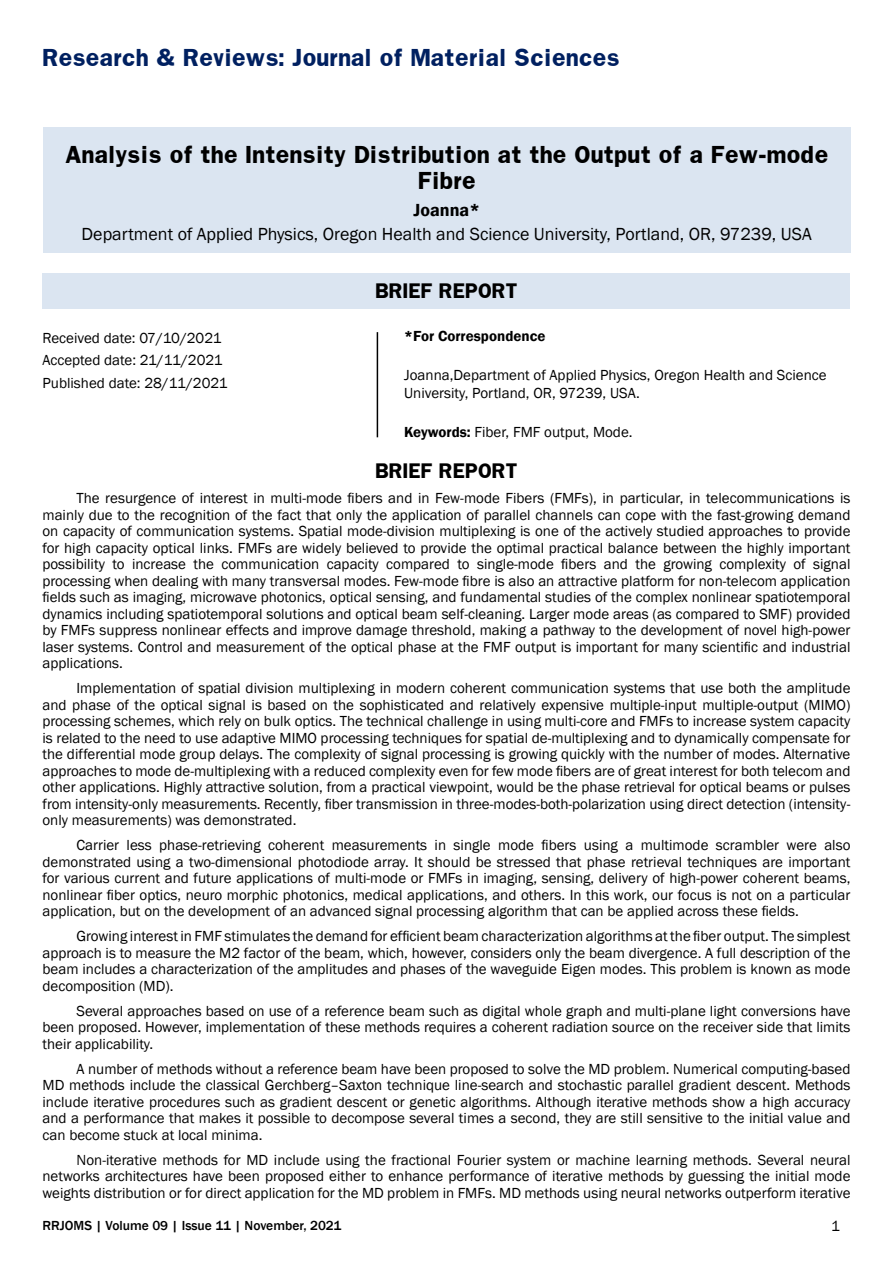
<style>
.page{position:relative;width:893px;height:1263px;background:#fff}
.page>*{position:absolute;margin:0;border:0;box-sizing:border-box;transform-origin:0 0}
.t1{font:700 21px/25.5px "Franklin";color:#000;text-align:center}
.t2{font:700 21px "Franklin";color:#002060}
.t3{font:18px "Franklin Gothic";color:#000}
.t4{font:700 18px "Franklin";color:#000}
.t5{font:600 18px "Franklin Gothic";color:#000}
.t6{font:15px/16.5px "Franklin Gothic";color:#000;text-align:justify}
.t7{font:600 15px "Franklin Gothic";color:#000}
.t8{font:500 13.5px "Franklin Gothic";color:#000}
.s1{font-weight:600}
</style>
<div class="page">
<div style="left:43px;top:128px;width:808px;height:125px;background:#dbe5f1"></div>
<div style="left:43px;top:274px;width:807px;height:35px;background:#dbe5f1"></div>
<hr style="left:377px;top:332px;width:1px;height:105px;background:#000">
<h1 class="t2" style="left:43px;top:43px;width:579px">Research &amp; Reviews: Journal of Material Sciences</h1>
<h1 class="t1" style="left:65px;top:142px;width:765px">Analysis of the Intensity Distribution at the Output of a Few-mode<br>Fibre</h1>
<p class="t5" style="left:414px;top:199px;width:68px">Joanna*</p>
<p class="t3" style="left:82px;top:223px;width:732px">Department of Applied Physics, Oregon Health and Science University, Portland, OR, 97239, USA</p>
<p class="t4" style="left:375px;top:278px;width:144px">BRIEF REPORT</p>
<p class="t6" style="left:43px;top:327px;width:187px;line-height:22.5px;text-align:left">Received date: 07/10/2021<br>Accepted date: 21/11/2021<br>Published date: 28/11/2021</p>
<p class="t7" style="left:404px;top:327px;width:143px">*For Correspondence</p>
<p class="t6" style="left:404px;top:366px;width:424px;line-height:18px">Joanna,Department of Applied Physics, Oregon Health and Science<br>University, Portland, OR, 97239, USA.</p>
<p class="t6" style="left:404px;top:424px;width:230px"><span class="s1">Keywords:</span> Fiber, FMF output, Mode.</p>
<p class="t4" style="left:375px;top:459px;width:144px">BRIEF REPORT</p>
<p class="t6" style="left:43px;top:490px;width:809px;text-indent:34px">The resurgence of interest in multi-mode fibers and in Few-mode Fibers (FMFs), in particular, in telecommunications is mainly due to the recognition of the fact that only the application of parallel channels can cope with the fast-growing demand on capacity of communication systems. Spatial mode-division multiplexing is one of the actively studied approaches to provide for high capacity optical links. FMFs are widely believed to provide the optimal practical balance between the highly important possibility to increase the communication capacity compared to single-mode fibers and the growing complexity of signal processing when dealing with many transversal modes. Few-mode fibre is also an attractive platform for non-telecom application fields such as imaging, microwave photonics, optical sensing, and fundamental studies of the complex nonlinear spatiotemporal dynamics including spatiotemporal solutions and optical beam self-cleaning. Larger mode areas (as compared to SMF) provided by FMFs suppress nonlinear effects and improve damage threshold, making a pathway to the development of novel high-power laser systems. Control and measurement of the optical phase at the FMF output is important for many scientific and industrial applications.</p>
<p class="t6" style="left:43px;top:680px;width:809px;text-indent:34px">Implementation of spatial division multiplexing in modern coherent communication systems that use both the amplitude and phase of the optical signal is based on the sophisticated and relatively expensive multiple-input multiple-output (MIMO) processing schemes, which rely on bulk optics. The technical challenge in using multi-core and FMFs to increase system capacity is related to the need to use adaptive MIMO processing techniques for spatial de-multiplexing and to dynamically compensate for the differential mode group delays. The complexity of signal processing is growing quickly with the number of modes. Alternative approaches to mode de-multiplexing with a reduced complexity even for few mode fibers are of great interest for both telecom and other applications. Highly attractive solution, from a practical viewpoint, would be the phase retrieval for optical beams or pulses from intensity-only measurements. Recently, fiber transmission in three-modes-both-polarization using direct detection (intensity&shy;only measurements) was demonstrated.</p>
<p class="t6" style="left:43px;top:837px;width:809px;text-indent:34px">Carrier less phase-retrieving coherent measurements in single mode fibers using a multimode scrambler were also demonstrated using a two-dimensional photodiode array. It should be stressed that phase retrieval techniques are important for various current and future applications of multi-mode or FMFs in imaging, sensing, delivery of high-power coherent beams, nonlinear fiber optics, neuro morphic photonics, medical applications, and others. In this work, our focus is not on a particular application, but on the development of an advanced signal processing algorithm that can be applied across these fields.</p>
<p class="t6" style="left:43px;top:928px;width:809px;text-indent:34px">Growing interest in FMF stimulates the demand for efficient beam characterization algorithms at the fiber output. The simplest approach is to measure the M2 factor of the beam, which, however, considers only the beam divergence. A full description of the beam includes a characterization of the amplitudes and phases of the waveguide Eigen modes. This problem is known as mode decomposition (MD).</p>
<p class="t6" style="left:43px;top:1003px;width:809px;text-indent:34px">Several approaches based on use of a reference beam such as digital whole graph and multi-plane light conversions have been proposed. However, implementation of these methods requires a coherent radiation source on the receiver side that limits their applicability.</p>
<p class="t6" style="left:43px;top:1061px;width:809px;text-indent:34px">A number of methods without a reference beam have been proposed to solve the MD problem. Numerical computing-based MD methods include the classical Gerchberg–Saxton technique line-search and stochastic parallel gradient descent. Methods include iterative procedures such as gradient descent or genetic algorithms. Although iterative methods show a high accuracy and a performance that makes it possible to decompose several times a second, they are still sensitive to the initial value and can become stuck at local minima.</p>
<p class="t6" style="left:43px;top:1152px;width:809px;text-indent:34px">Non-iterative methods for MD include using the fractional Fourier system or machine learning methods. Several neural networks architectures have been proposed either to enhance performance of iterative methods by guessing the initial mode weights distribution or for direct application for the MD problem in FMFs. MD methods using neural networks outperform iterative</p>
<p class="t8" style="left:43px;top:1217px;width:300px">RRJOMS | Volume 09 | Issue 11 | November, 2021</p>
<p class="t6" style="left:831px;top:1218px;width:10px">1</p>
</div>
